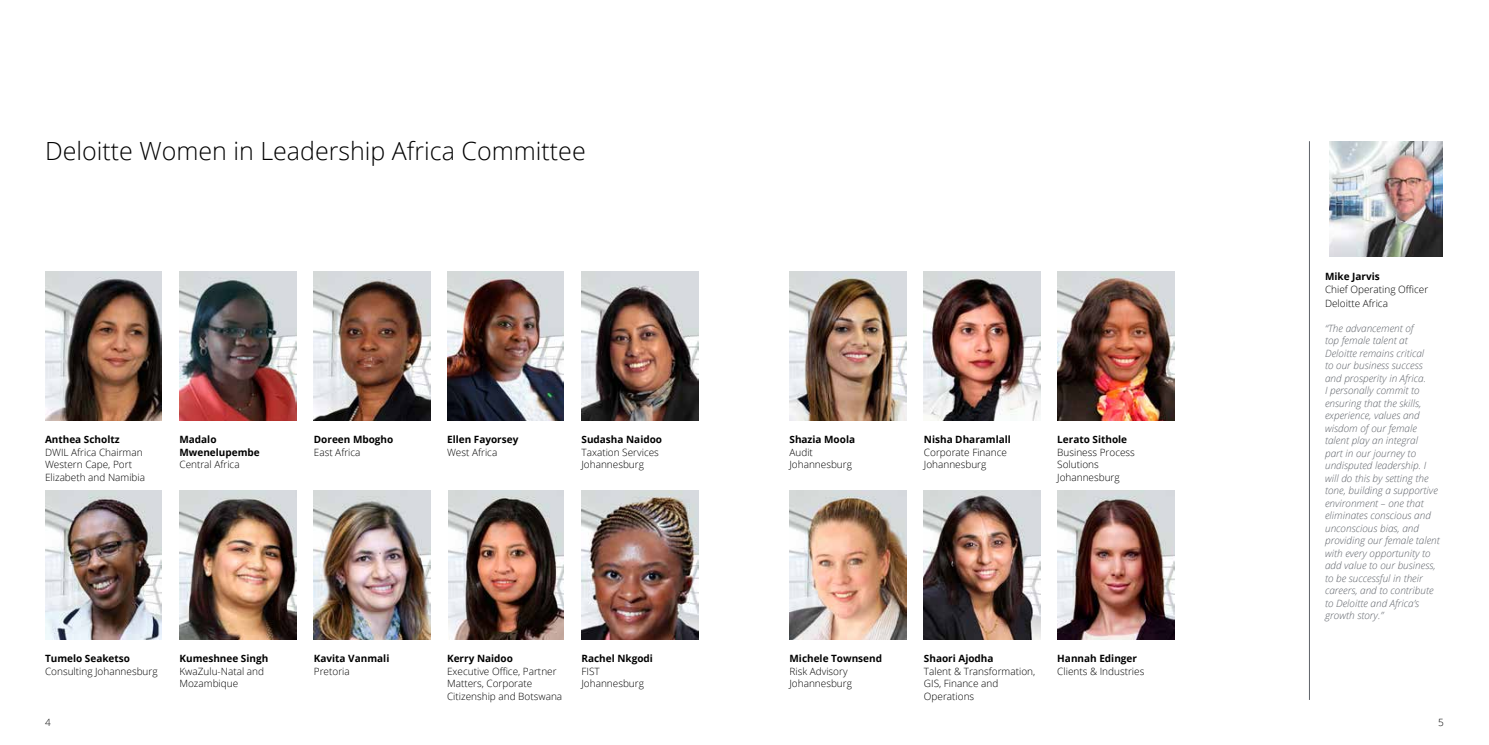
<style>
.page{position:relative;width:1489px;height:745px;background:#fff}
.page>*{position:absolute;margin:0;border:0;box-sizing:border-box;transform-origin:0 0}
.t1{font:300 25px "Open Sans";color:#000}
.t2{font:italic 300 10px/12.5px "Open Sans";color:#5f636a}
.t3{font:300 10px/12.5px "Open Sans";color:#000}
.t4{font:700 10px/12.5px "Open Sans";color:#000}
</style>
<div class="page">
<img style="left:1329px;top:141px;width:113px;height:115px">
<img style="left:45px;top:272px;width:117px;height:148px">
<img style="left:45px;top:490px;width:117px;height:149px">
<img style="left:581px;top:272px;width:117px;height:148px">
<img style="left:581px;top:490px;width:117px;height:149px">
<img style="left:179px;top:272px;width:117px;height:148px">
<img style="left:179px;top:490px;width:117px;height:149px">
<img style="left:789px;top:272px;width:117px;height:148px">
<img style="left:789px;top:490px;width:117px;height:149px">
<img style="left:314px;top:272px;width:116px;height:148px">
<img style="left:314px;top:490px;width:116px;height:149px">
<img style="left:923px;top:272px;width:117px;height:148px">
<img style="left:923px;top:490px;width:117px;height:149px">
<img style="left:1057px;top:272px;width:116px;height:148px">
<img style="left:1057px;top:490px;width:116px;height:149px">
<img style="left:447px;top:272px;width:116px;height:148px">
<img style="left:448px;top:490px;width:115px;height:149px">
<hr style="left:1308px;top:141px;width:1px;height:558px;background:#5f636a">
<h1 class="t1" style="left:45px;top:134px;width:542px">Deloitte Women in Leadership Africa Committee</h1>
<p class="t4" style="left:1324px;top:269px;width:56px">Mike Jarvis</p>
<p class="t3" style="left:1324px;top:282px;width:105px;line-height:13.8px">Chief Operating Officer<br>Deloitte Africa</p>
<p class="t4" style="left:45px;top:433px;width:76px">Anthea Scholtz</p>
<p class="t3" style="left:45px;top:445px;width:102px">DWIL Africa Chairman<br>Western Cape, Port<br>Elizabeth and Namibia</p>
<p class="t4" style="left:179px;top:433px;width:82px">Madalo<br>Mwenelupembe</p>
<p class="t3" style="left:179px;top:458px;width:62px">Central Africa</p>
<p class="t4" style="left:314px;top:433px;width:81px">Doreen Mbogho</p>
<p class="t3" style="left:314px;top:445px;width:48px">East Africa</p>
<p class="t4" style="left:447px;top:433px;width:73px">Ellen Fayorsey</p>
<p class="t3" style="left:447px;top:445px;width:52px">West Africa</p>
<p class="t4" style="left:581px;top:433px;width:82px">Sudasha Naidoo</p>
<p class="t3" style="left:581px;top:445px;width:79px">Taxation Services<br>Johannesburg</p>
<p class="t4" style="left:789px;top:433px;width:67px">Shazia Moola</p>
<p class="t3" style="left:789px;top:445px;width:64px">Audit<br>Johannesburg</p>
<p class="t4" style="left:923px;top:433px;width:88px">Nisha Dharamlall</p>
<p class="t3" style="left:923px;top:445px;width:85px">Corporate Finance<br>Johannesburg</p>
<p class="t4" style="left:1057px;top:433px;width:71px">Lerato Sithole</p>
<p class="t3" style="left:1057px;top:445px;width:79px">Business Process<br>Solutions<br>Johannesburg</p>
<p class="t2" style="left:1324px;top:321px;width:116px">“The advancement of<br>top female talent at<br>Deloitte remains critical<br>to our business success and prosperity in Africa.<br>I personally commit to ensuring that the skills, experience, values and wisdom of our female talent play an integral<br>part in our journey to undisputed leadership. I will do this by setting the tone, building a supportive environment – one that eliminates conscious and unconscious bias, and providing our female talent with every opportunity to add value to our business, to be successful in their careers, and to contribute to Deloitte and Africa’s growth story.”</p>
<p class="t4" style="left:45px;top:651px;width:87px">Tumelo Seaketso</p>
<p class="t3" style="left:45px;top:664px;width:114px">Consulting Johannesburg</p>
<p class="t4" style="left:179px;top:651px;width:90px">Kumeshnee Singh</p>
<p class="t3" style="left:179px;top:664px;width:86px">KwaZulu-Natal and<br>Mozambique</p>
<p class="t4" style="left:314px;top:651px;width:77px">Kavita Vanmali</p>
<p class="t3" style="left:314px;top:664px;width:37px">Pretoria</p>
<p class="t4" style="left:447px;top:651px;width:67px">Kerry Naidoo</p>
<p class="t3" style="left:447px;top:664px;width:117px">Executive Office, Partner<br>Matters, Corporate<br>Citizenship and Botswana</p>
<p class="t4" style="left:581px;top:651px;width:73px">Rachel Nkgodi</p>
<p class="t3" style="left:581px;top:664px;width:64px">FIST<br>Johannesburg</p>
<p class="t4" style="left:789px;top:651px;width:94px">Michele Townsend</p>
<p class="t3" style="left:789px;top:664px;width:64px">Risk Advisory<br>Johannesburg</p>
<p class="t4" style="left:923px;top:651px;width:71px">Shaori Ajodha</p>
<p class="t3" style="left:923px;top:664px;width:113px">Talent &amp; Transformation,<br>GIS, Finance and<br>Operations</p>
<p class="t4" style="left:1057px;top:651px;width:81px">Hannah Edinger</p>
<p class="t3" style="left:1057px;top:664px;width:89px">Clients &amp; Industries</p>
<p class="t3" style="left:45px;top:715px;width:7px">4</p>
<p class="t3" style="left:1437px;top:715px;width:7px">5</p>
</div>
